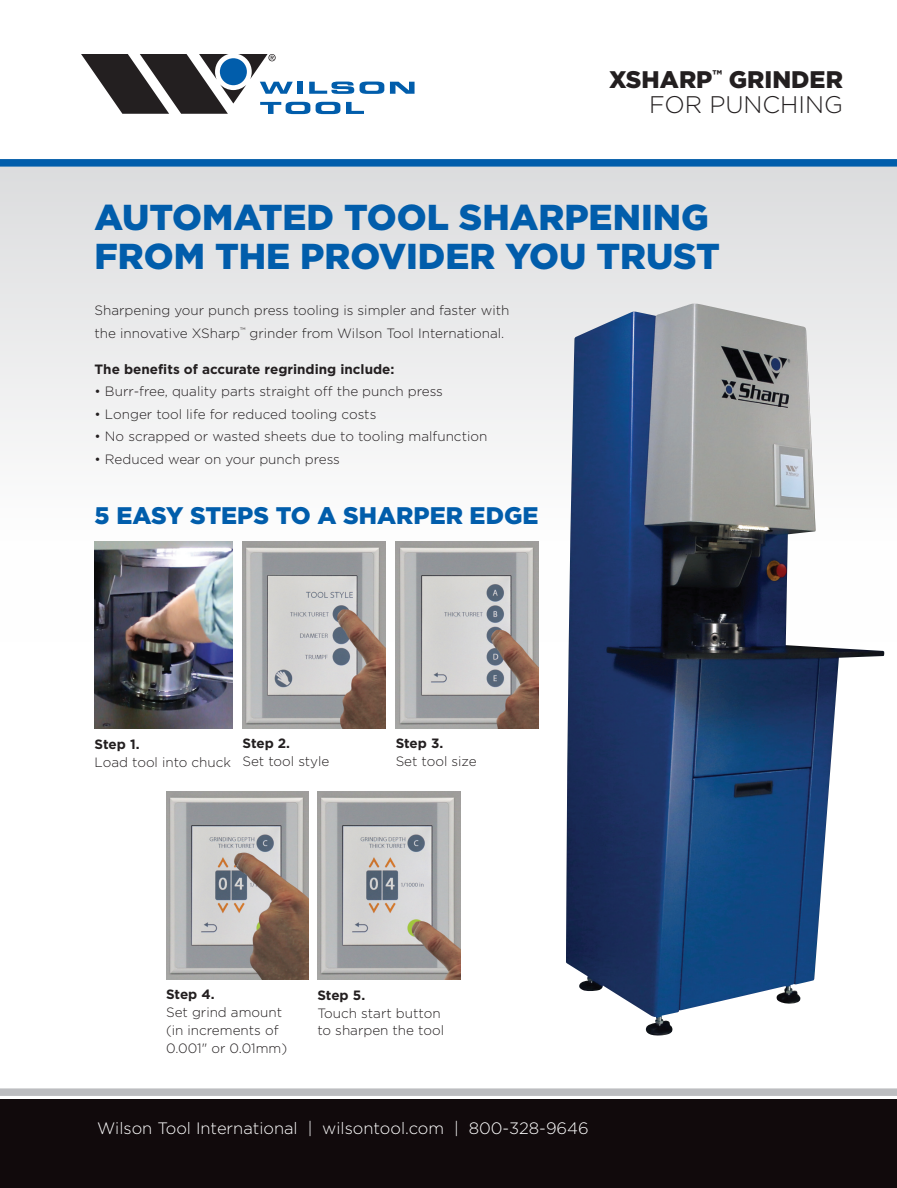
<style>
.page{position:relative;width:897px;height:1188px;background:#fff}
.page>*{position:absolute;margin:0;border:0;box-sizing:border-box;transform-origin:0 0}
.t1{font:900 36px/39px "Gotham";color:#015dab}
.t2{font:900 24px/25.5px "Gotham";color:#231f20;text-align:right}
.t3{font:900 24px "Gotham";color:#015dab}
.t4{font:300 16.5px "Gotham";color:#fff}
.t5{font:300 13.5px/18px "Gotham";color:#231f20}
.t6{font:700 13.5px "Gotham";color:#231f20}
.s1{font-weight:300}
</style>
<div class="page">
<div style="left:0;top:159px;width:896px;height:483px;background:linear-gradient(to bottom,#dddedf,#fff)"></div>
<div style="left:0;top:159px;width:896px;height:8px;background:#015dab"></div>
<svg style="left:390px;top:82px;width:24px;height:12px"></svg>
<svg style="left:81px;top:54px;width:303px;height:60px"></svg>
<div style="left:0;top:1099px;width:896px;height:89px;background:#110a0c"></div>
<div style="left:0;top:1088px;width:896px;height:8px;background:#bcbdc0"></div>
<img style="left:242px;top:542px;width:143px;height:187px">
<img style="left:94px;top:542px;width:138px;height:187px">
<img style="left:395px;top:542px;width:143px;height:187px">
<img style="left:166px;top:792px;width:143px;height:187px">
<img style="left:317px;top:792px;width:143px;height:187px">
<img style="left:566px;top:304px;width:318px;height:732px">
<h2 class="t2" style="left:609px;top:66px;width:235px">XSHARP<sup>™</sup> GRINDER<br><span class="s1">FOR PUNCHING</span></h2>
<h1 class="t1" style="left:94px;top:197px;width:626px">AUTOMATED TOOL SHARPENING<br>FROM THE PROVIDER YOU TRUST</h1>
<p class="t5" style="left:94px;top:299px;width:416px;line-height:22.5px">Sharpening your punch press tooling is simpler and faster with the innovative XSharp<sup>™</sup> grinder from Wilson Tool International.</p>
<p class="t6" style="left:95px;top:361px;width:301px">The benefits of accurate regrinding include:</p>
<p class="t5" style="left:95px;top:382px;width:350px">• Burr-free, quality parts straight off the punch press</p>
<p class="t5" style="left:95px;top:405px;width:283px">• Longer tool life for reduced tooling costs</p>
<p class="t5" style="left:95px;top:427px;width:394px">• No scrapped or wasted sheets due to tooling malfunction</p>
<p class="t5" style="left:95px;top:450px;width:247px">• Reduced wear on your punch press</p>
<h2 class="t3" style="left:94px;top:499px;width:445px">5 EASY STEPS TO A SHARPER EDGE</h2>
<p class="t6" style="left:95px;top:736px;width:46px">Step 1.</p>
<p class="t5" style="left:95px;top:753px;width:138px">Load tool into chuck</p>
<p class="t6" style="left:242px;top:736px;width:49px">Step 2.</p>
<p class="t5" style="left:242px;top:752px;width:89px">Set tool style</p>
<p class="t6" style="left:395px;top:736px;width:49px">Step 3.</p>
<p class="t5" style="left:395px;top:752px;width:83px">Set tool size</p>
<p class="t6" style="left:166px;top:987px;width:50px">Step 4.</p>
<p class="t5" style="left:166px;top:1004px;width:123px">Set grind amount (in increments of<br>0.001" or 0.01mm)</p>
<p class="t6" style="left:317px;top:987px;width:49px">Step 5.</p>
<p class="t5" style="left:317px;top:1004px;width:128px">Touch start button to sharpen the tool</p>
<p class="t4" style="left:97px;top:1119px;width:493px">Wilson Tool International | wilsontool.com | 800-328-9646</p>
</div>
